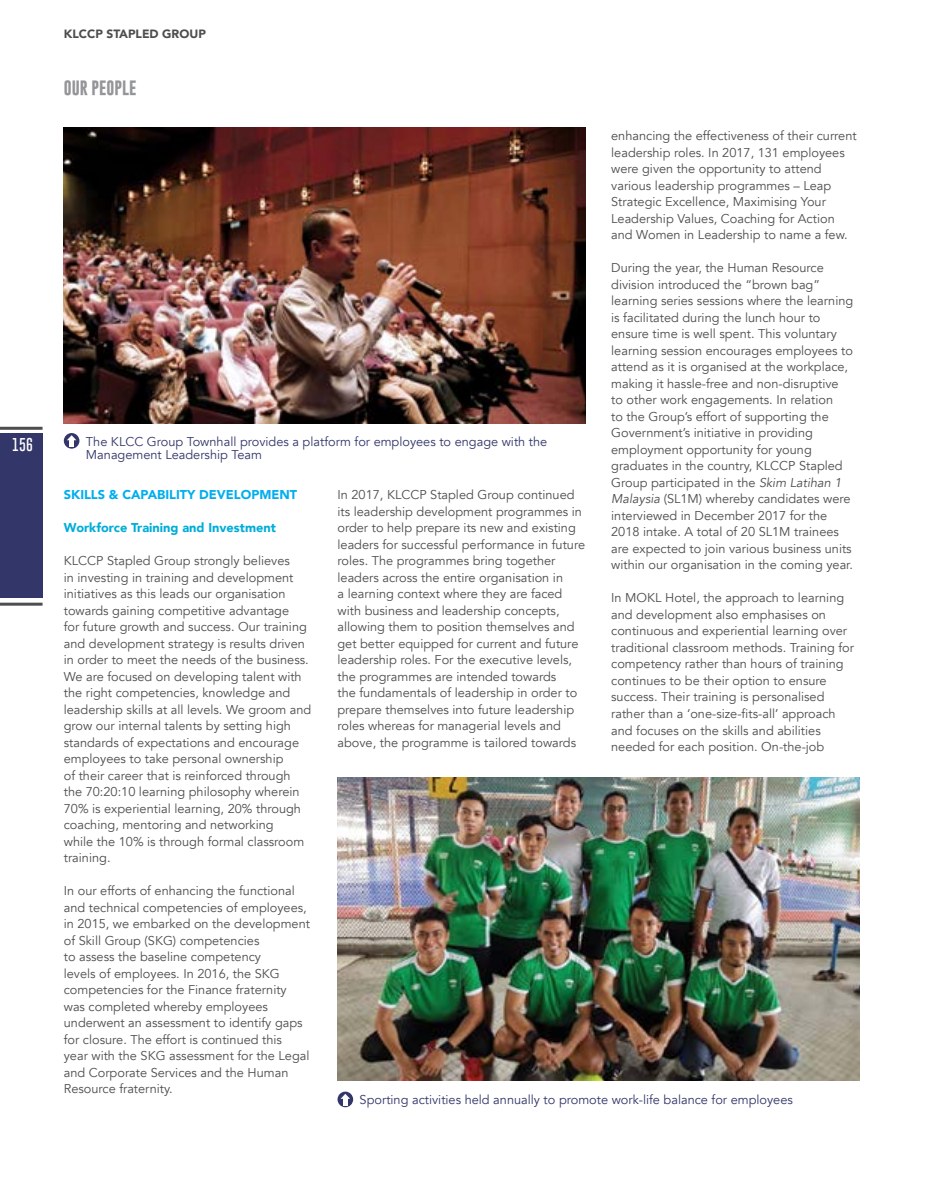
<style>
.page{position:relative;width:936px;height:1191px;background:#fff}
.page>*{position:absolute;margin:0;border:0;box-sizing:border-box;transform-origin:0 0}
.t1{font:700 15px "Gobold";color:#939598}
.t2{font:100 13.5px "Gobold";color:#fff}
.t3{font:12.75px/16.5px "Avenir";color:#4d4d4f}
.t4{font:12.75px/13.5px "Avenir";color:#323669}
.t5{font:900 12.75px "Avenir";color:#00add8}
.t6{font:900 12.75px "Avenir";color:#00aeef}
.t7{font:900 12px "Avenir";color:#4d4d4f}
.s1{font-style:italic}
</style>
<div class="page">
<div style="left:0;top:433px;width:43px;height:164px;background:#323669"></div>
<hr style="left:0;top:427px;width:43px;height:3px;background:#4d4d4f">
<hr style="left:0;top:602px;width:43px;height:3px;background:#4d4d4f">
<img style="left:64px;top:128px;width:521px;height:296px">
<img style="left:337px;top:777px;width:522px;height:303px">
<svg style="left:64px;top:433px;width:15px;height:15px"></svg>
<div style="left:69px;top:438px;width:5px;height:8px;background:#fff"></div>
<svg style="left:67px;top:435px;width:9px;height:5px"></svg>
<svg style="left:337px;top:1091px;width:16px;height:16px"></svg>
<svg style="left:340px;top:1093px;width:10px;height:12px"></svg>
<p class="t2" style="left:12px;top:435px;width:22px">156</p>
<p class="t7" style="left:64px;top:23px;width:143px">KLCCP STAPLED GROUP</p>
<p class="t1" style="left:64px;top:78px;width:74px">OUR PEOPLE</p>
<p class="t3" style="left:611px;top:128px;width:247px">enhancing the effectiveness of their current leadership roles. In 2017, 131 employees were given the opportunity to attend various leadership programmes – Leap Strategic Excellence, Maximising Your Leadership Values, Coaching for Action and Women in Leadership to name a few.</p>
<p class="t3" style="left:611px;top:260px;width:243px">During the year, the Human Resource division introduced the “brown bag” learning series sessions where the learning is facilitated during the lunch hour to ensure time is well spent. This voluntary learning session encourages employees to attend as it is organised at the workplace, making it hassle-free and non-disruptive to other work engagements. In relation<br>to the Group’s effort of supporting the Government’s initiative in providing employment opportunity for young graduates in the country, KLCCP Stapled Group participated in the <span class="s1">Skim Latihan 1<br>Malaysia</span> (SL1M) whereby candidates were interviewed in December 2017 for the 2018 intake. A total of 20 SL1M trainees are expected to join various business units within our organisation in the coming year.</p>
<p class="t3" style="left:611px;top:590px;width:244px">In MOKL Hotel, the approach to learning and development also emphasises on continuous and experiential learning over traditional classroom methods. Training for competency rather than hours of training continues to be their option to ensure success. Their training is personalised rather than a ‘one-size-fits-all’ approach and focuses on the skills and abilities needed for each position. On-the-job</p>
<p class="t4" style="left:86px;top:435px;width:463px">The KLCC Group Townhall provides a platform for employees to engage with the<br>Management Leadership Team</p>
<p class="t3" style="left:337px;top:486px;width:249px">In 2017, KLCCP Stapled Group continued its leadership development programmes in order to help prepare its new and existing leaders for successful performance in future roles. The programmes bring together leaders across the entire organisation in<br>a learning context where they are faced with business and leadership concepts, allowing them to position themselves and get better equipped for current and future leadership roles. For the executive levels, the programmes are intended towards<br>the fundamentals of leadership in order to prepare themselves into future leadership roles whereas for managerial levels and above, the programme is tailored towards</p>
<p class="t6" style="left:64px;top:484px;width:235px">SKILLS &amp; CAPABILITY DEVELOPMENT</p>
<p class="t5" style="left:64px;top:517px;width:214px">Workforce Training and Investment</p>
<p class="t3" style="left:64px;top:552px;width:249px">KLCCP Stapled Group strongly believes<br>in investing in training and development initiatives as this leads our organisation towards gaining competitive advantage<br>for future growth and success. Our training and development strategy is results driven in order to meet the needs of the business.<br>We are focused on developing talent with the right competencies, knowledge and leadership skills at all levels. We groom and grow our internal talents by setting high standards of expectations and encourage employees to take personal ownership<br>of their career that is reinforced through the 70:20:10 learning philosophy wherein 70% is experiential learning, 20% through coaching, mentoring and networking<br>while the 10% is through formal classroom training.</p>
<p class="t3" style="left:64px;top:882px;width:248px">In our efforts of enhancing the functional and technical competencies of employees, in 2015, we embarked on the development of Skill Group (SKG) competencies<br>to assess the baseline competency<br>levels of employees. In 2016, the SKG competencies for the Finance fraternity was completed whereby employees underwent an assessment to identify gaps for closure. The effort is continued this<br>year with the SKG assessment for the Legal and Corporate Services and the Human Resource fraternity.</p>
<p class="t4" style="left:359px;top:1093px;width:434px">Sporting activities held annually to promote work-life balance for employees</p>
</div>
